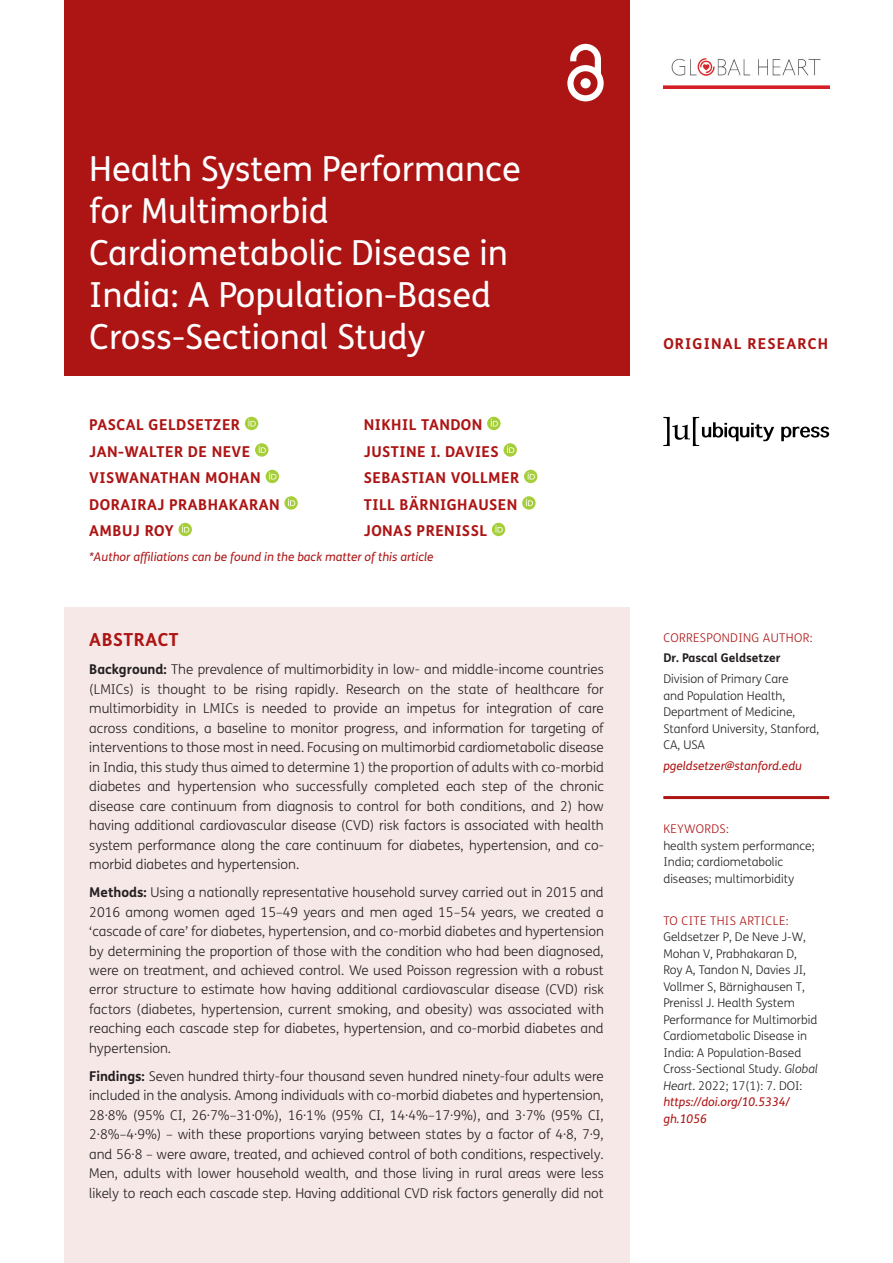
<style>
.page{position:relative;width:893px;height:1263px;background:#fff}
.page>*{position:absolute;margin:0;border:0;box-sizing:border-box;transform-origin:0 0}
.Article_Title{font:34.5px/42px "FS Me";color:#fff}
.t1{font:700 18px "FS Me";letter-spacing:.03em;color:#ad1414}
.Cover_Authors{font:700 15px "FS Me";letter-spacing:.03em;color:#ad1414}
.Cover_Authors-2{font:700 15px "FS Me";letter-spacing:.075em;color:#ad1414}
.Abstract_Copy{font:300 13.5px/19.5px "FS Me";color:#231f20;text-align:justify}
.t2{font:300 12px/16.5px "FS Me";color:#231f20}
.t3{font:italic 12px "FS Me";color:#ad1414}
.t4{font:300 12px "FS Me";letter-spacing:.03em;color:#ad1414}
.t5{font:700 12px "FS Me";color:#231f20}
.s1{font-weight:700}
.s2{font-style:italic}
.s3{font-weight:400;font-style:italic;color:#ad1414}
</style>
<div class="page">
<div style="left:64px;top:0;width:565px;height:376px;background:#ad1414"></div>
<svg style="left:567px;top:44px;width:37px;height:57px"></svg>
<svg style="left:781px;top:427px;width:48px;height:14px"></svg>
<svg style="left:663px;top:417px;width:111px;height:29px"></svg>
<img style="left:664px;top:58px;width:165px;height:30px">
<hr style="left:663px;top:796px;width:166px;height:3px;background:#ad1414">
<div style="left:64px;top:607px;width:565px;height:656px;background:#f7e8e8"></div>
<svg style="left:245px;top:417px;width:13px;height:13px"></svg>
<svg style="left:248px;top:419px;width:8px;height:7px"></svg>
<svg style="left:255px;top:443px;width:13px;height:14px"></svg>
<svg style="left:259px;top:446px;width:7px;height:7px"></svg>
<svg style="left:266px;top:470px;width:13px;height:13px"></svg>
<svg style="left:269px;top:472px;width:7px;height:7px"></svg>
<svg style="left:284px;top:496px;width:14px;height:14px"></svg>
<svg style="left:288px;top:499px;width:7px;height:7px"></svg>
<svg style="left:179px;top:523px;width:13px;height:13px"></svg>
<svg style="left:182px;top:525px;width:7px;height:7px"></svg>
<svg style="left:487px;top:417px;width:13px;height:13px"></svg>
<svg style="left:491px;top:419px;width:7px;height:7px"></svg>
<svg style="left:503px;top:443px;width:14px;height:14px"></svg>
<svg style="left:507px;top:446px;width:7px;height:7px"></svg>
<svg style="left:524px;top:470px;width:13px;height:13px"></svg>
<svg style="left:528px;top:472px;width:7px;height:7px"></svg>
<svg style="left:522px;top:496px;width:14px;height:14px"></svg>
<svg style="left:526px;top:499px;width:7px;height:7px"></svg>
<svg style="left:492px;top:523px;width:13px;height:13px"></svg>
<svg style="left:495px;top:525px;width:8px;height:7px"></svg>
<h1 class="Article_Title" style="left:89px;top:148px;width:433px">Health System Performance for Multimorbid<br>Cardiometabolic Disease in<br>India: A Population-Based<br>Cross-Sectional Study</h1>
<p class="Cover_Authors" style="left:89px;top:415px;width:152px">PASCAL GELDSETZER</p>
<p class="Cover_Authors" style="left:89px;top:442px;width:163px">JAN-WALTER DE NEVE</p>
<p class="Cover_Authors" style="left:89px;top:468px;width:173px">VISWANATHAN MOHAN</p>
<p class="Cover_Authors" style="left:89px;top:495px;width:192px">DORAIRAJ PRABHAKARAN</p>
<p class="Cover_Authors" style="left:89px;top:521px;width:86px">AMBUJ ROY</p>
<p class="Cover_Authors" style="left:364px;top:415px;width:120px">NIKHIL TANDON</p>
<p class="Cover_Authors" style="left:364px;top:442px;width:136px">JUSTINE I. DAVIES</p>
<p class="Cover_Authors" style="left:364px;top:468px;width:157px">SEBASTIAN VOLLMER</p>
<p class="Cover_Authors" style="left:364px;top:495px;width:155px">TILL BÄRNIGHAUSEN</p>
<p class="Cover_Authors" style="left:364px;top:521px;width:125px">JONAS PRENISSL</p>
<p class="t3" style="left:89px;top:550px;width:346px">*Author affiliations can be found in the back matter of this article</p>
<h1 class="t1" style="left:89px;top:628px;width:91px">ABSTRACT</h1>
<p class="Abstract_Copy" style="left:89px;top:660px;width:516px"><span class="s1">Background:</span> The prevalence of multimorbidity in low- and middle-income countries (LMICs) is thought to be rising rapidly. Research on the state of healthcare for multimorbidity in LMICs is needed to provide an impetus for integration of care across conditions, a baseline to monitor progress, and information for targeting of interventions to those most in need. Focusing on multimorbid cardiometabolic disease in India, this study thus aimed to determine 1) the proportion of adults with co-morbid diabetes and hypertension who successfully completed each step of the chronic disease care continuum from diagnosis to control for both conditions, and 2) how having additional cardiovascular disease (CVD) risk factors is associated with health system performance along the care continuum for diabetes, hypertension, and co&shy;morbid diabetes and hypertension.</p>
<p class="Abstract_Copy" style="left:89px;top:883px;width:516px"><span class="s1">Methods:</span> Using a nationally representative household survey carried out in 2015 and 2016 among women aged 15–49 years and men aged 15–54 years, we created a ‘cascade of care’ for diabetes, hypertension, and co-morbid diabetes and hypertension by determining the proportion of those with the condition who had been diagnosed, were on treatment, and achieved control. We used Poisson regression with a robust error structure to estimate how having additional cardiovascular disease (CVD) risk factors (diabetes, hypertension, current smoking, and obesity) was associated with reaching each cascade step for diabetes, hypertension, and co-morbid diabetes and hypertension.</p>
<p class="Abstract_Copy" style="left:89px;top:1067px;width:516px"><span class="s1">Findings:</span> Seven hundred thirty-four thousand seven hundred ninety-four adults were included in the analysis. Among individuals with co-morbid diabetes and hypertension, 28·8% (95% CI, 26·7%–31·0%), 16·1% (95% CI, 14·4%–17·9%), and 3·7% (95% CI, 2·8%–4·9%) – with these proportions varying between states by a factor of 4·8, 7·9, and 56·8 – were aware, treated, and achieved control of both conditions, respectively.<br>Men, adults with lower household wealth, and those living in rural areas were less likely to reach each cascade step. Having additional CVD risk factors generally did not</p>
<p class="Cover_Authors-2" style="left:663px;top:334px;width:166px">ORIGINAL RESEARCH</p>
<p class="t4" style="left:663px;top:630px;width:151px">CORRESPONDING AUTHOR:</p>
<p class="t5" style="left:663px;top:650px;width:119px">Dr. Pascal Geldsetzer</p>
<p class="t2" style="left:663px;top:671px;width:157px">Division of Primary Care<br>and Population Health,<br>Department of Medicine,<br>Stanford University, Stanford,<br>CA, USA</p>
<p class="t3" style="left:663px;top:759px;width:140px">pgeldsetzer@stanford.edu</p>
<p class="t4" style="left:663px;top:822px;width:67px">KEYWORDS:</p>
<p class="t2" style="left:663px;top:837px;width:153px">health system performance;<br>India; cardiometabolic diseases; multimorbidity</p>
<p class="t4" style="left:663px;top:913px;width:127px">TO CITE THIS ARTICLE:</p>
<p class="t2" style="left:663px;top:929px;width:156px">Geldsetzer P, De Neve J-W,<br>Mohan V, Prabhakaran D,<br>Roy A, Tandon N, Davies JI,<br>Vollmer S, Bärnighausen T,<br>Prenissl J. Health System<br>Performance for Multimorbid<br>Cardiometabolic Disease in<br>India: A Population-Based<br>Cross-Sectional Study. <span class="s2">Global<br>Heart</span>. 2022; 17(1): 7. DOI: <span class="s3">https://doi.org/10.5334/ gh.1056</span></p>
</div>
